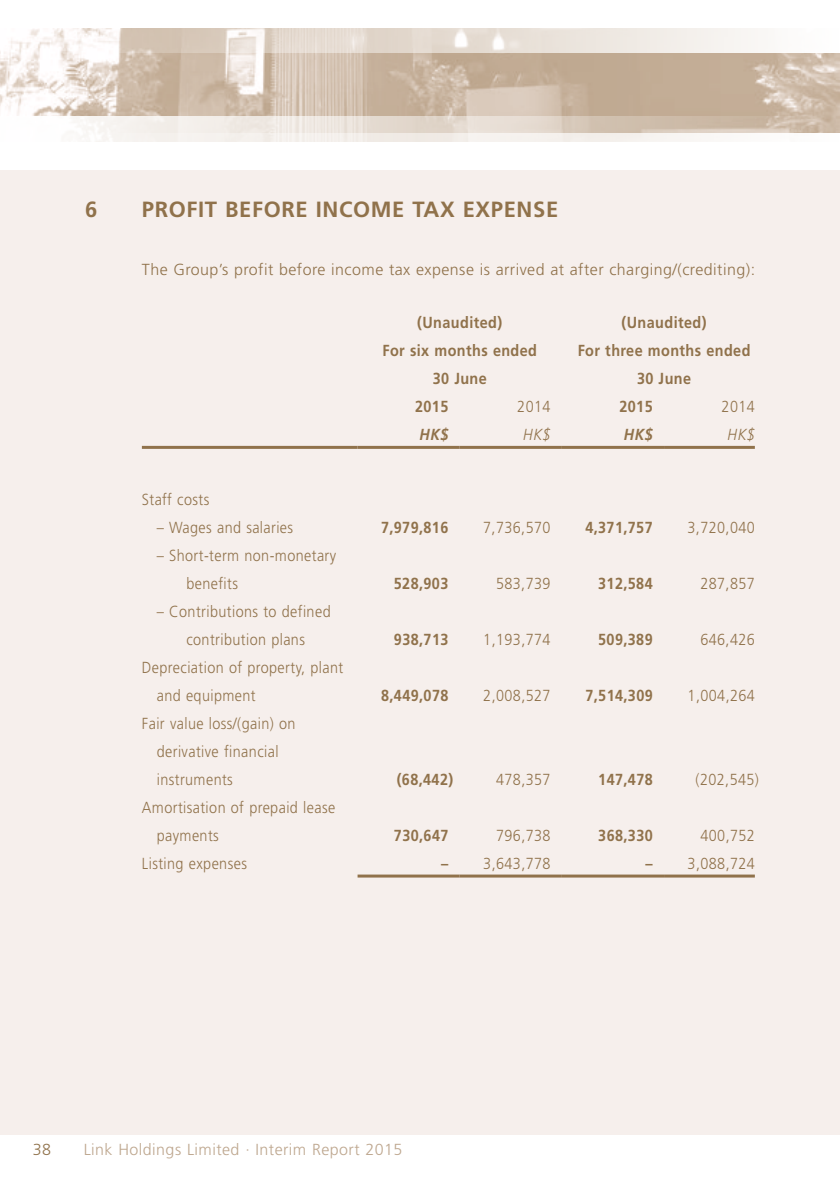
<style>
.page{position:relative;width:840px;height:1191px;background:#fff}
.page>*{position:absolute;margin:0;border:0;box-sizing:border-box;transform-origin:0 0}
.t1{font:700 22px "Frutiger LT Std";letter-spacing:.03em;color:#90724b}
.t2{font:300 16px/28px "Frutiger LT Std";letter-spacing:.03em;color:#90724b;scale:.9 1}
.t3{font:700 16px/28px "Frutiger LT Std";letter-spacing:.03em;color:#90724b;text-align:center;scale:.9 1}
.t4{font:300 16px "Frutiger LT Std";letter-spacing:.03em;color:#90724b}
.t5{font:300 16px "Frutiger LT Std";letter-spacing:.03em;color:#bea78f}
.t6{font:italic 700 16px "Frutiger LT Std";color:#90724b;scale:.9 1}
.t7{font:italic 300 16px "Frutiger LT Std";color:#90724b;scale:.9 1}
.s1{font-weight:700}
</style>
<div class="page">
<div style="left:0;top:170px;width:839px;height:964px;background:#f6efec"></div>
<img style="left:0;top:52px;width:839px;height:65px">
<svg style="left:73px;top:117px;width:766px;height:16px;background:#e2d7cc"></svg>
<svg style="left:79px;top:133px;width:623px;height:9px;fill:#f5f1ed"></svg>
<svg style="left:0;top:28px;width:758px;height:24px"></svg>
<hr style="left:142px;top:446px;width:215px;height:3px;background:#90724b">
<hr style="left:357px;top:446px;width:102px;height:3px;background:#90724b">
<hr style="left:459px;top:446px;width:102px;height:3px;background:#90724b">
<hr style="left:561px;top:446px;width:102px;height:3px;background:#90724b">
<hr style="left:663px;top:446px;width:91px;height:3px;background:#90724b">
<hr style="left:357px;top:874px;width:102px;height:3px;background:#90724b">
<hr style="left:459px;top:874px;width:102px;height:3px;background:#90724b">
<hr style="left:561px;top:874px;width:102px;height:3px;background:#90724b">
<hr style="left:663px;top:874px;width:91px;height:3px;background:#90724b">
<h1 class="t1" style="left:85px;top:196px;width:14px">6</h1>
<h1 class="t1" style="left:142px;top:196px;width:417px">PROFIT BEFORE INCOME TAX EXPENSE</h1>
<p class="t4" style="left:142px;top:261px;width:614px">The Group’s profit before income tax expense is arrived at after charging/(crediting):</p>
<p class="t3" style="left:417px;top:309px;width:96px">(Unaudited)</p>
<p class="t3" style="left:621px;top:309px;width:96px">(Unaudited)</p>
<p class="t3" style="left:382px;top:337px;width:173px">For six months ended<br>30 June</p>
<p class="t3" style="left:577px;top:337px;width:193px">For three months ended<br>30 June</p>
<p class="t3" style="left:415px;top:393px;width:38px">2015</p>
<p class="t2" style="left:517px;top:393px;width:38px">2014</p>
<p class="t3" style="left:619px;top:393px;width:38px">2015</p>
<p class="t2" style="left:721px;top:393px;width:38px">2014</p>
<p class="t6" style="left:419px;top:425px;width:34px">HK$</p>
<p class="t7" style="left:523px;top:426px;width:32px">HK$</p>
<p class="t6" style="left:623px;top:425px;width:34px">HK$</p>
<p class="t7" style="left:727px;top:426px;width:32px">HK$</p>
<p class="t2" style="left:142px;top:485px;width:76px">Staff costs</p>
<p class="t2" style="left:157px;top:513px;width:153px">– Wages and salaries</p>
<p class="t3" style="left:381px;top:513px;width:76px">7,979,816</p>
<p class="t2" style="left:483px;top:513px;width:76px">7,736,570</p>
<p class="t3" style="left:585px;top:513px;width:76px">4,371,757</p>
<p class="t2" style="left:687px;top:513px;width:76px">3,720,040</p>
<p class="t2" style="left:186px;top:541px;width:168px;text-indent:-30px">– Short-term non-monetary benefits</p>
<p class="t3" style="left:393px;top:569px;width:62px">528,903</p>
<p class="t2" style="left:496px;top:569px;width:62px">583,739</p>
<p class="t3" style="left:598px;top:569px;width:62px">312,584</p>
<p class="t2" style="left:700px;top:569px;width:62px">287,857</p>
<p class="t2" style="left:157px;top:597px;width:195px;text-align:center">– Contributions to defined contribution plans</p>
<p class="t2" style="left:157px;top:653px;width:208px;text-indent:-15px">Depreciation of property, plant and equipment</p>
<p class="t2" style="left:157px;top:709px;width:155px;text-indent:-15px">Fair value loss/(gain) on derivative financial instruments</p>
<p class="t2" style="left:157px;top:793px;width:200px;text-indent:-15px">Amortisation of prepaid lease payments</p>
<p class="t3" style="left:393px;top:625px;width:62px">938,713</p>
<p class="t2" style="left:483px;top:625px;width:76px">1,193,774</p>
<p class="t3" style="left:598px;top:625px;width:62px">509,389</p>
<p class="t2" style="left:700px;top:625px;width:62px">646,426</p>
<p class="t3" style="left:381px;top:681px;width:76px">8,449,078</p>
<p class="t2" style="left:483px;top:681px;width:76px">2,008,527</p>
<p class="t3" style="left:585px;top:681px;width:76px">7,514,309</p>
<p class="t2" style="left:687px;top:681px;width:76px">1,004,264</p>
<p class="t3" style="left:396px;top:765px;width:64px">(68,442)</p>
<p class="t2" style="left:496px;top:765px;width:62px">478,357</p>
<p class="t3" style="left:598px;top:765px;width:62px">147,478</p>
<p class="t2" style="left:695px;top:765px;width:72px">(202,545)</p>
<p class="t3" style="left:394px;top:821px;width:62px">730,647</p>
<p class="t2" style="left:496px;top:821px;width:62px">796,738</p>
<p class="t3" style="left:598px;top:821px;width:62px">368,330</p>
<p class="t2" style="left:700px;top:821px;width:62px">400,752</p>
<p class="t2" style="left:142px;top:849px;width:118px">Listing expenses</p>
<p class="t2" style="left:441px;top:849px;width:123px"><span class="s1">–</span> 3,643,778</p>
<p class="t2" style="left:645px;top:849px;width:123px"><span class="s1">–</span> 3,088,724</p>
<p class="t4" style="left:33px;top:1140px;width:20px">38</p>
<p class="t5" style="left:84px;top:1140px;width:320px">Link Holdings Limited · Interim Report 2015</p>
</div>
